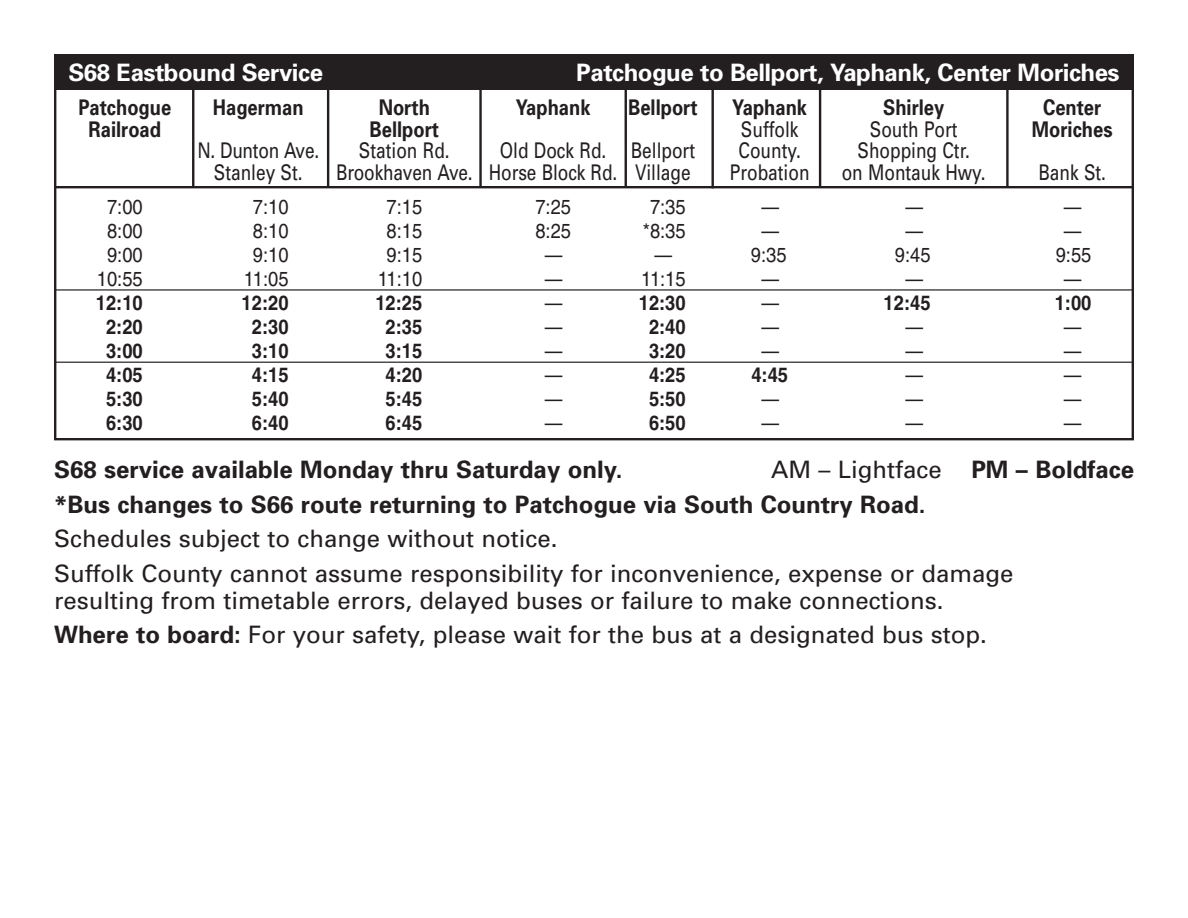
<style>
.page{position:relative;width:1188px;height:918px;background:#fff}
.page>*{position:absolute;margin:0;border:0;box-sizing:border-box;transform-origin:0 0}
.t1{font:24px/27px "Univers";color:#231f20}
.t2{font:700 24px "Univers";color:#231f20}
.time_pts-Title{font:700 24px "Univers";letter-spacing:-.02em;color:#fff}
.time_pts-intersecti{font:21.6px/21.6px "Univers";color:#231f20;text-align:center;scale:.8 1}
.time_pts-Town_Name{font:700 21.6px/21.6px "Univers";color:#231f20;text-align:center;scale:.85 1}
.time_pts-text{font:700 20.4px "Helvetica";color:#231f20;scale:.9 1}
.time_pts-text-2{font:20.4px "Helvetica";color:#231f20;scale:.9 1}
.time_pts-Dash{font:20.4px "Helvetica";color:#231f20;scale:.9 1}
.time_pts-1st_line_t{font:20.4px "Helvetica";color:#231f20;scale:.9 1}
.time_pts-Dash-2{font:700 20.4px "Helvetica";color:#231f20;scale:.9 1}
.time_pts-1st_line_D{font:20.4px "Helvetica";color:#231f20;scale:.9 1}
.s1{font-weight:700}
</style>
<div class="page">
<hr style="left:625px;top:84px;width:2px;height:102px;background:#231f20">
<hr style="left:192px;top:86px;width:2px;height:100px;background:#231f20">
<hr style="left:479px;top:83px;width:3px;height:103px;background:#231f20">
<hr style="left:327px;top:86px;width:2px;height:100px;background:#231f20">
<hr style="left:819px;top:86px;width:2px;height:100px;background:#231f20">
<hr style="left:1006px;top:86px;width:3px;height:100px;background:#231f20">
<div style="left:54px;top:54px;width:1080px;height:35px;background:#231f20"></div>
<hr style="left:54px;top:186px;width:1080px;height:2px;background:#231f20">
<hr style="left:54px;top:289px;width:1080px;height:2px;background:#231f20">
<hr style="left:54px;top:362px;width:1080px;height:1px;background:#231f20">
<hr style="left:711px;top:88px;width:3px;height:100px;background:#231f20">
<p class="time_pts-Title" style="left:68px;top:57px;width:256px">S68 Eastbound Service</p>
<p class="time_pts-Title" style="left:576px;top:57px;width:545px">Patchogue to Bellport, Yaphank, Center Moriches</p>
<p class="time_pts-Town_Name" style="left:732px;top:96px;width:90px">Yaphank</p>
<p class="time_pts-intersecti" style="left:730px;top:118px;width:101px">Suffolk<br>County.<br>Probation</p>
<p class="time_pts-1st_line_D" style="left:761px;top:195px;width:21px">—</p>
<p class="time_pts-Dash" style="left:761px;top:219px;width:21px">—</p>
<p class="time_pts-text-2" style="left:751px;top:243px;width:41px">9:35</p>
<p class="time_pts-Dash" style="left:761px;top:267px;width:21px">—</p>
<p class="time_pts-Dash" style="left:761px;top:291px;width:21px">—</p>
<p class="time_pts-Dash" style="left:761px;top:315px;width:21px">—</p>
<p class="time_pts-Dash" style="left:761px;top:339px;width:21px">—</p>
<p class="time_pts-Dash-2" style="left:751px;top:362px;width:42px">4:45</p>
<p class="time_pts-Dash" style="left:761px;top:387px;width:21px">—</p>
<p class="time_pts-Dash" style="left:761px;top:411px;width:21px">—</p>
<p class="time_pts-Town_Name" style="left:883px;top:96px;width:74px">Shirley</p>
<p class="time_pts-intersecti" style="left:842px;top:118px;width:182px">South Port<br>Shopping Ctr.<br>on Montauk Hwy.</p>
<p class="time_pts-1st_line_D" style="left:905px;top:195px;width:21px">—</p>
<p class="time_pts-Dash" style="left:905px;top:219px;width:21px">—</p>
<p class="time_pts-text-2" style="left:895px;top:243px;width:41px">9:45</p>
<p class="time_pts-Dash" style="left:905px;top:267px;width:21px">—</p>
<p class="time_pts-text" style="left:884px;top:290px;width:54px">12:45</p>
<p class="time_pts-Dash" style="left:905px;top:315px;width:21px">—</p>
<p class="time_pts-Dash" style="left:905px;top:339px;width:21px">—</p>
<p class="time_pts-Dash" style="left:905px;top:363px;width:21px">—</p>
<p class="time_pts-Dash" style="left:905px;top:387px;width:21px">—</p>
<p class="time_pts-Dash" style="left:905px;top:411px;width:21px">—</p>
<p class="time_pts-Town_Name" style="left:1032px;top:96px;width:96px">Center<br>Moriches</p>
<p class="time_pts-intersecti" style="left:1038px;top:161px;width:86px">Bank St.</p>
<p class="time_pts-1st_line_D" style="left:1064px;top:195px;width:21px">—</p>
<p class="time_pts-Dash" style="left:1064px;top:219px;width:21px">—</p>
<p class="time_pts-text-2" style="left:1056px;top:243px;width:41px">9:55</p>
<p class="time_pts-Dash" style="left:1064px;top:267px;width:21px">—</p>
<p class="time_pts-text" style="left:1055px;top:290px;width:42px">1:00</p>
<p class="time_pts-Dash" style="left:1064px;top:315px;width:21px">—</p>
<p class="time_pts-Dash" style="left:1064px;top:339px;width:21px">—</p>
<p class="time_pts-Dash" style="left:1064px;top:363px;width:21px">—</p>
<p class="time_pts-Dash" style="left:1064px;top:387px;width:21px">—</p>
<p class="time_pts-Dash" style="left:1064px;top:411px;width:21px">—</p>
<p class="time_pts-Town_Name" style="left:628px;top:96px;width:83px">Bellport</p>
<p class="time_pts-intersecti" style="left:631px;top:140px;width:82px;text-align:left">Bellport<br>Village</p>
<p class="time_pts-1st_line_t" style="left:650px;top:195px;width:41px">7:35</p>
<p class="time_pts-text-2" style="left:643px;top:219px;width:49px">*8:35</p>
<p class="time_pts-text-2" style="left:654px;top:243px;width:21px">—</p>
<p class="time_pts-text-2" style="left:641px;top:267px;width:51px">11:15</p>
<p class="time_pts-text" style="left:639px;top:290px;width:54px">12:30</p>
<p class="time_pts-text" style="left:649px;top:314px;width:42px">2:40</p>
<p class="time_pts-text" style="left:649px;top:338px;width:42px">3:20</p>
<p class="time_pts-text" style="left:649px;top:362px;width:42px">4:25</p>
<p class="time_pts-text" style="left:649px;top:386px;width:42px">5:50</p>
<p class="time_pts-text" style="left:649px;top:410px;width:42px">6:50</p>
<p class="time_pts-Town_Name" style="left:78px;top:96px;width:111px">Patchogue</p>
<p class="time_pts-Town_Name" style="left:89px;top:118px;width:87px">Railroad</p>
<p class="time_pts-Town_Name" style="left:213px;top:96px;width:108px">Hagerman</p>
<p class="time_pts-intersecti" style="left:197px;top:140px;width:154px">N. Dunton Ave.<br>Stanley St.</p>
<p class="time_pts-1st_line_t" style="left:253px;top:195px;width:41px">7:10</p>
<p class="time_pts-text-2" style="left:253px;top:219px;width:41px">8:10</p>
<p class="time_pts-text-2" style="left:253px;top:243px;width:41px">9:10</p>
<p class="time_pts-text-2" style="left:244px;top:267px;width:51px">11:05</p>
<p class="time_pts-text" style="left:242px;top:290px;width:54px">12:20</p>
<p class="time_pts-text" style="left:252px;top:314px;width:42px">2:30</p>
<p class="time_pts-text" style="left:252px;top:338px;width:42px">3:10</p>
<p class="time_pts-text" style="left:252px;top:362px;width:42px">4:15</p>
<p class="time_pts-text" style="left:252px;top:386px;width:42px">5:40</p>
<p class="time_pts-text" style="left:252px;top:410px;width:42px">6:40</p>
<p class="time_pts-Town_Name" style="left:370px;top:96px;width:83px">North<br>Bellport</p>
<p class="time_pts-intersecti" style="left:336px;top:140px;width:172px">Station Rd.<br>Brookhaven Ave.</p>
<p class="time_pts-1st_line_t" style="left:387px;top:195px;width:41px">7:15</p>
<p class="time_pts-text-2" style="left:387px;top:219px;width:41px">8:15</p>
<p class="time_pts-text-2" style="left:387px;top:243px;width:41px">9:15</p>
<p class="time_pts-text-2" style="left:378px;top:267px;width:51px">11:10</p>
<p class="time_pts-text" style="left:375px;top:290px;width:54px">12:25</p>
<p class="time_pts-text" style="left:386px;top:314px;width:42px">2:35</p>
<p class="time_pts-text" style="left:386px;top:338px;width:42px">3:15</p>
<p class="time_pts-text" style="left:386px;top:362px;width:42px">4:20</p>
<p class="time_pts-text" style="left:386px;top:386px;width:42px">5:45</p>
<p class="time_pts-text" style="left:386px;top:410px;width:42px">6:45</p>
<p class="time_pts-Town_Name" style="left:516px;top:96px;width:90px">Yaphank</p>
<p class="time_pts-intersecti" style="left:489px;top:140px;width:162px">Old Dock Rd.<br>Horse Block Rd.</p>
<p class="time_pts-1st_line_t" style="left:535px;top:195px;width:41px">7:25</p>
<p class="time_pts-text-2" style="left:535px;top:219px;width:41px">8:25</p>
<p class="time_pts-Dash" style="left:545px;top:243px;width:21px">—</p>
<p class="time_pts-Dash" style="left:545px;top:267px;width:21px">—</p>
<p class="time_pts-Dash" style="left:545px;top:291px;width:21px">—</p>
<p class="time_pts-Dash" style="left:545px;top:315px;width:21px">—</p>
<p class="time_pts-Dash" style="left:545px;top:339px;width:21px">—</p>
<p class="time_pts-Dash" style="left:545px;top:363px;width:21px">—</p>
<p class="time_pts-Dash" style="left:545px;top:387px;width:21px">—</p>
<p class="time_pts-Dash" style="left:545px;top:411px;width:21px">—</p>
<p class="time_pts-1st_line_t" style="left:107px;top:195px;width:41px">7:00</p>
<p class="time_pts-text-2" style="left:107px;top:219px;width:41px">8:00</p>
<p class="time_pts-text-2" style="left:107px;top:243px;width:41px">9:00</p>
<p class="time_pts-text-2" style="left:97px;top:267px;width:53px">10:55</p>
<p class="time_pts-text" style="left:96px;top:290px;width:54px">12:10</p>
<p class="time_pts-text" style="left:106px;top:314px;width:42px">2:20</p>
<p class="time_pts-text" style="left:106px;top:338px;width:42px">3:00</p>
<p class="time_pts-text" style="left:106px;top:362px;width:42px">4:05</p>
<p class="time_pts-text" style="left:106px;top:386px;width:42px">5:30</p>
<p class="time_pts-text" style="left:106px;top:410px;width:42px">6:30</p>
<p class="t2" style="left:54px;top:454px;width:570px">S68 service available Monday thru Saturday only.</p>
<p class="t1" style="left:771px;top:456px;width:364px">AM – Lightface <span class="s1">PM – Boldface</span></p>
<p class="t2" style="left:54px;top:489px;width:873px">*Bus changes to S66 route returning to Patchogue via South Country Road.</p>
<p class="t1" style="left:54px;top:525px;width:505px">Schedules subject to change without notice.</p>
<p class="t1" style="left:54px;top:559px;width:961px">Suffolk County cannot assume responsibility for inconvenience, expense or damage resulting from timetable errors, delayed buses or failure to make connections.</p>
<p class="t1" style="left:54px;top:621px;width:934px"><span class="s1">Where to board:</span> For your safety, please wait for the bus at a designated bus stop.</p>
</div>
